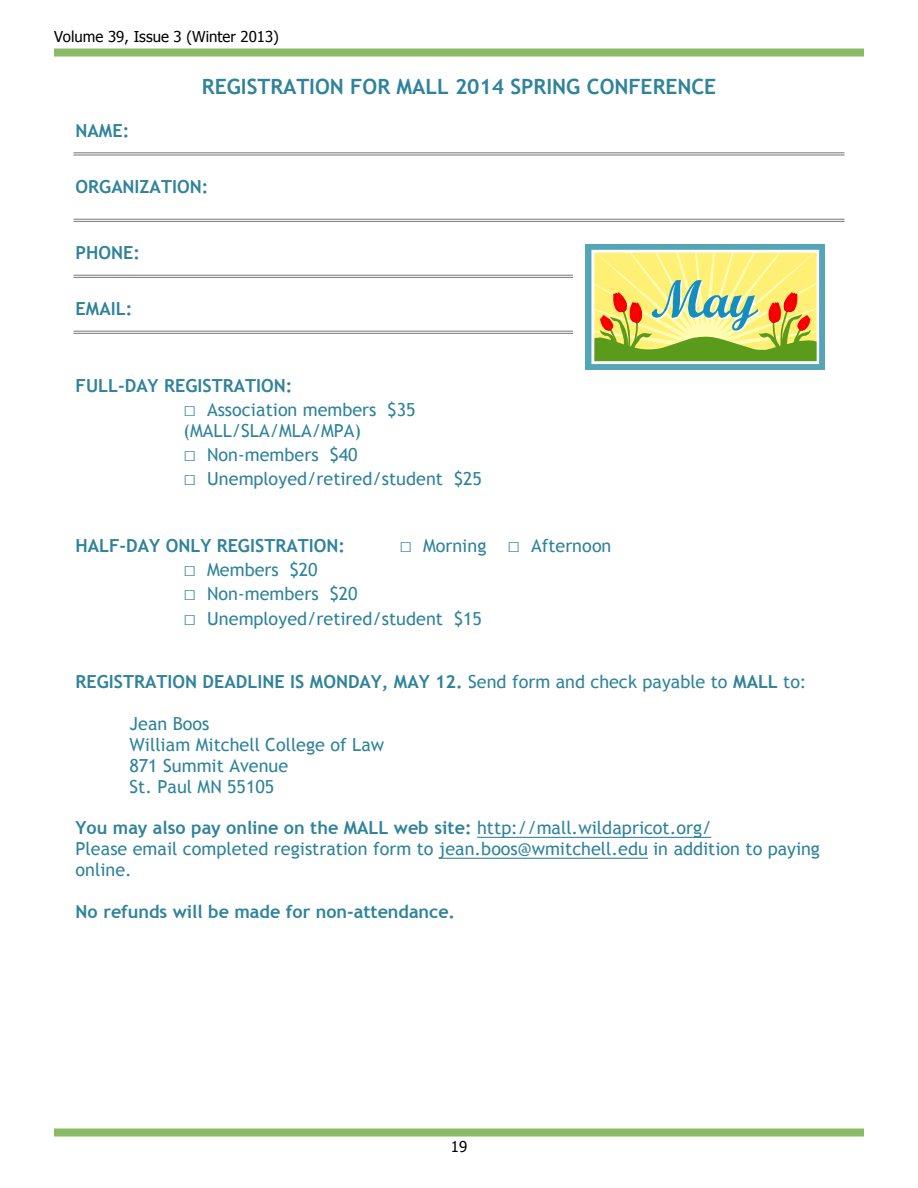
<style>
.page{position:relative;width:918px;height:1188px;background:#fff}
.page>*{position:absolute;margin:0;border:0;box-sizing:border-box;transform-origin:0 0}
.t1{font:700 21px "Trebuchet MS";color:#2f839b}
.t2{font:18px/21px "Trebuchet MS";color:#2f839b}
.t3{font:700 18px "Trebuchet MS";color:#2f839b}
.t4{font:15px "Tahoma";color:#000}
.s1{font-size:21px}
.s2{font-weight:400}
.s3{font-weight:700}
</style>
<div class="page">
<div style="left:54px;top:1129px;width:810px;height:8px;background:#8bba67;border:2px solid #8bba67"></div>
<div style="left:54px;top:49px;width:810px;height:8px;background:#8bba67;border:2px solid #8bba67"></div>
<div style="left:585px;top:245px;width:240px;height:125px;background:#54a5b7"></div>
<svg style="left:591px;top:249px;width:229px;height:116px;background:#d0d279"></svg>
<hr style="left:73px;top:154px;width:772px;height:2px;background:#808080">
<hr style="left:73px;top:152px;width:772px;height:1px;background:#808080">
<hr style="left:73px;top:221px;width:772px;height:1px;background:#808080">
<hr style="left:73px;top:219px;width:772px;height:1px;background:#808080">
<hr style="left:73px;top:277px;width:500px;height:1px;background:#808080">
<hr style="left:73px;top:275px;width:500px;height:1px;background:#808080">
<hr style="left:73px;top:333px;width:500px;height:1px;background:#808080">
<hr style="left:73px;top:331px;width:500px;height:1px;background:#808080">
<hr style="left:477px;top:837px;width:234px;height:1px;background:#2f839b">
<hr style="left:439px;top:858px;width:209px;height:1px;background:#2f839b">
<p class="t4" style="left:54px;top:31px;width:227px">Volume 39, Issue 3 (Winter 2013)</p>
<p class="t3" style="left:76px;top:124px;width:55px">NAME:</p>
<p class="t1" style="left:202px;top:79px;width:516px">REGISTRATION FOR MALL 2014 SPRING CONFERENCE</p>
<p class="t3" style="left:76px;top:180px;width:134px">ORGANIZATION:</p>
<p class="t3" style="left:76px;top:246px;width:66px">PHONE:</p>
<p class="t3" style="left:76px;top:302px;width:58px">EMAIL:</p>
<p class="t3" style="left:76px;top:379px;width:218px">FULL-DAY REGISTRATION:</p>
<p class="t2" style="left:184px;top:400px;width:233px;line-height:21.8px"><span class="s1">□</span> Association members $35 (MALL/SLA/MLA/MPA)</p>
<p class="t2" style="left:184px;top:446px;width:175px"><span class="s1">□</span> Non-members $40</p>
<p class="t2" style="left:184px;top:470px;width:300px"><span class="s1">□</span> Unemployed/retired/student $25</p>
<p class="t3" style="left:76px;top:538px;width:271px">HALF-DAY ONLY REGISTRATION:</p>
<p class="t2" style="left:400px;top:536px;width:213px"><span class="s1">□</span> Morning <span class="s1">□</span> Afternoon</p>
<p class="t2" style="left:184px;top:561px;width:136px"><span class="s1">□</span> Members $20</p>
<p class="t2" style="left:184px;top:585px;width:175px"><span class="s1">□</span> Non-members $20</p>
<p class="t2" style="left:184px;top:609px;width:300px"><span class="s1">□</span> Unemployed/retired/student $15</p>
<p class="t3" style="left:76px;top:675px;width:732px">REGISTRATION DEADLINE IS MONDAY, MAY 12. <span class="s2">Send form and check payable to</span> MALL <span class="s2">to:</span></p>
<p class="t2" style="left:130px;top:715px;width:256px">Jean Boos<br>William Mitchell College of Law<br>871 Summit Avenue<br>St. Paul MN 55105</p>
<p class="t2" style="left:76px;top:819px;width:746px"><span class="s3">You may also pay online on the MALL web site:</span> http://mall.wildapricot.org/<br>Please email completed registration form to jean.boos@wmitchell.edu in addition to paying online.</p>
<p class="t3" style="left:76px;top:905px;width:381px">No refunds will be made for non-attendance.</p>
<p class="t4" style="left:451px;top:1141px;width:18px">19</p>
</div>
